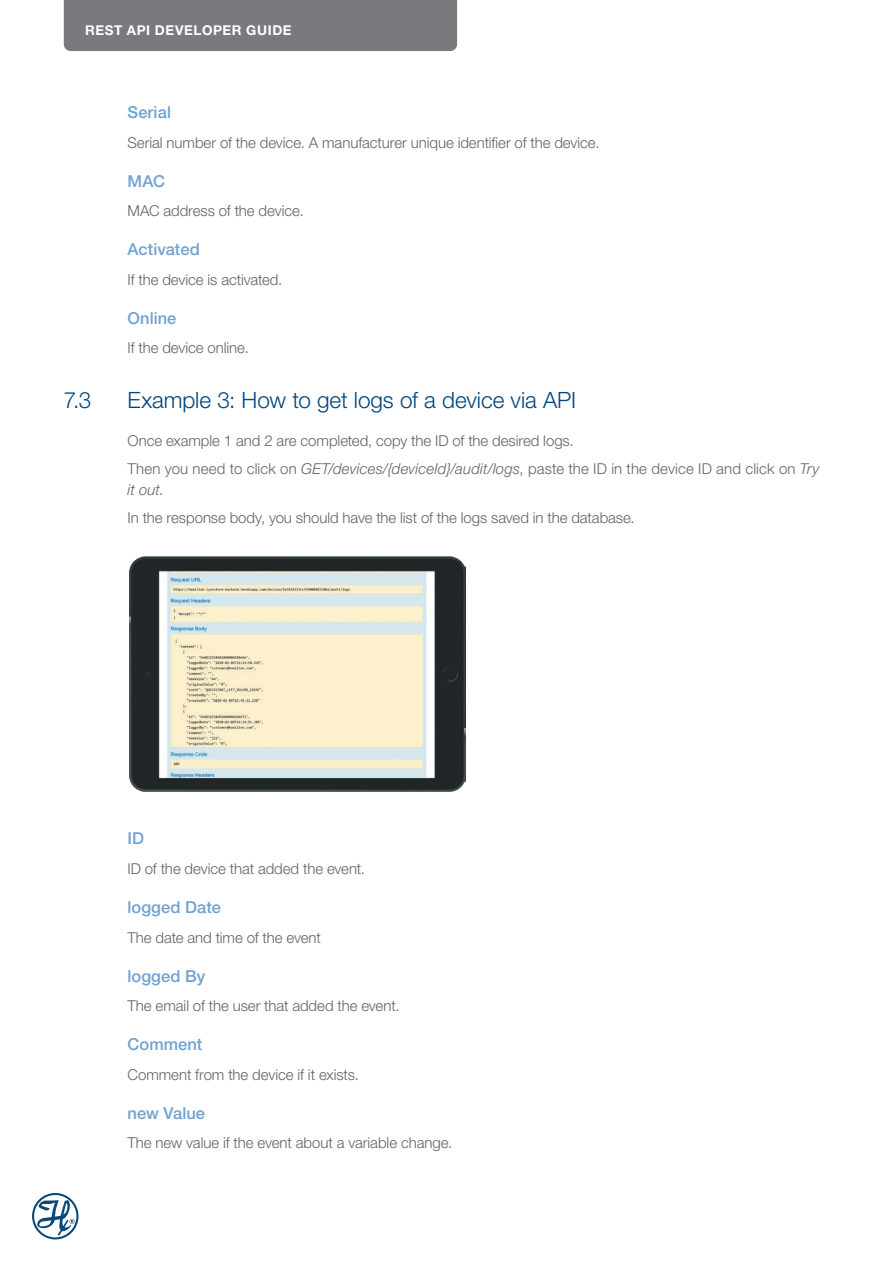
<style>
.page{position:relative;width:893px;height:1263px;background:#fff}
.page>*{position:absolute;margin:0;border:0;box-sizing:border-box;transform-origin:0 0}
.t1{font:300 22.5px "Helvetica Neue LT Pro";letter-spacing:-.005em;color:#00467e}
.t2{font:500 16.5px "Helvetica Neue LT Pro";letter-spacing:.005em;color:#70a2d1}
.t3{font:300 15px/27.8px "Helvetica Neue LT Pro";letter-spacing:-.005em;color:#636366}
.t4{font:700 13.5px "Helvetica Neue LT Pro";letter-spacing:.045em;color:#fff}
.s1{font-style:italic}
</style>
<div class="page">
<div style="left:64px;top:0;width:393px;height:51px;background:#787a7d"></div>
<svg style="left:32px;top:1193px;width:47px;height:46px"></svg>
<img style="left:129px;top:557px;width:337px;height:235px">
<p class="t4" style="left:85px;top:21px;width:110px">REST API DEVELOPER</p>
<p class="t4" style="left:246px;top:21px;width:21px">GUIDE</p>
<p class="t2" style="left:128px;top:102px;width:45px">Serial</p>
<p class="t3" style="left:128px;top:128px;width:473px">Serial number of the device. A manufacturer unique identifier of the device.</p>
<p class="t2" style="left:128px;top:171px;width:39px">MAC</p>
<p class="t3" style="left:128px;top:197px;width:178px">MAC address of the device.</p>
<p class="t2" style="left:128px;top:239px;width:74px">Activated</p>
<p class="t3" style="left:128px;top:265px;width:156px">If the device is activated.</p>
<p class="t2" style="left:128px;top:308px;width:50px">Online</p>
<p class="t3" style="left:128px;top:334px;width:123px">If the device online.</p>
<h1 class="t1" style="left:64px;top:386px;width:29px">7.3</h1>
<h1 class="t1" style="left:128px;top:386px;width:450px">Example 3: How to get logs of a device via API</h1>
<p class="t3" style="left:128px;top:427px;width:693px">Once example 1 and 2 are completed, copy the ID of the desired logs.<br>Then you need to click on <span class="s1">GET/devices/{deviceId}/audit/logs</span>, paste the ID in the device ID and click on <span class="s1">Try</span></p>
<p class="t3" style="left:128px;top:475px;width:509px"><span class="s1">it out</span>.<br>In the response body, you should have the list of the logs saved in the database.</p>
<p class="t2" style="left:128px;top:829px;width:18px">ID</p>
<p class="t3" style="left:128px;top:854px;width:239px">ID of the device that added the event.</p>
<p class="t2" style="left:128px;top:897px;width:95px">logged Date</p>
<p class="t3" style="left:128px;top:923px;width:195px">The date and time of the event</p>
<p class="t2" style="left:128px;top:966px;width:79px">logged By</p>
<p class="t3" style="left:128px;top:991px;width:273px">The email of the user that added the event.</p>
<p class="t2" style="left:128px;top:1034px;width:76px">Comment</p>
<p class="t3" style="left:128px;top:1060px;width:233px">Comment from the device if it exists.</p>
<p class="t2" style="left:128px;top:1103px;width:79px">new Value</p>
<p class="t3" style="left:128px;top:1128px;width:326px">The new value if the event about a variable change.</p>
</div>
